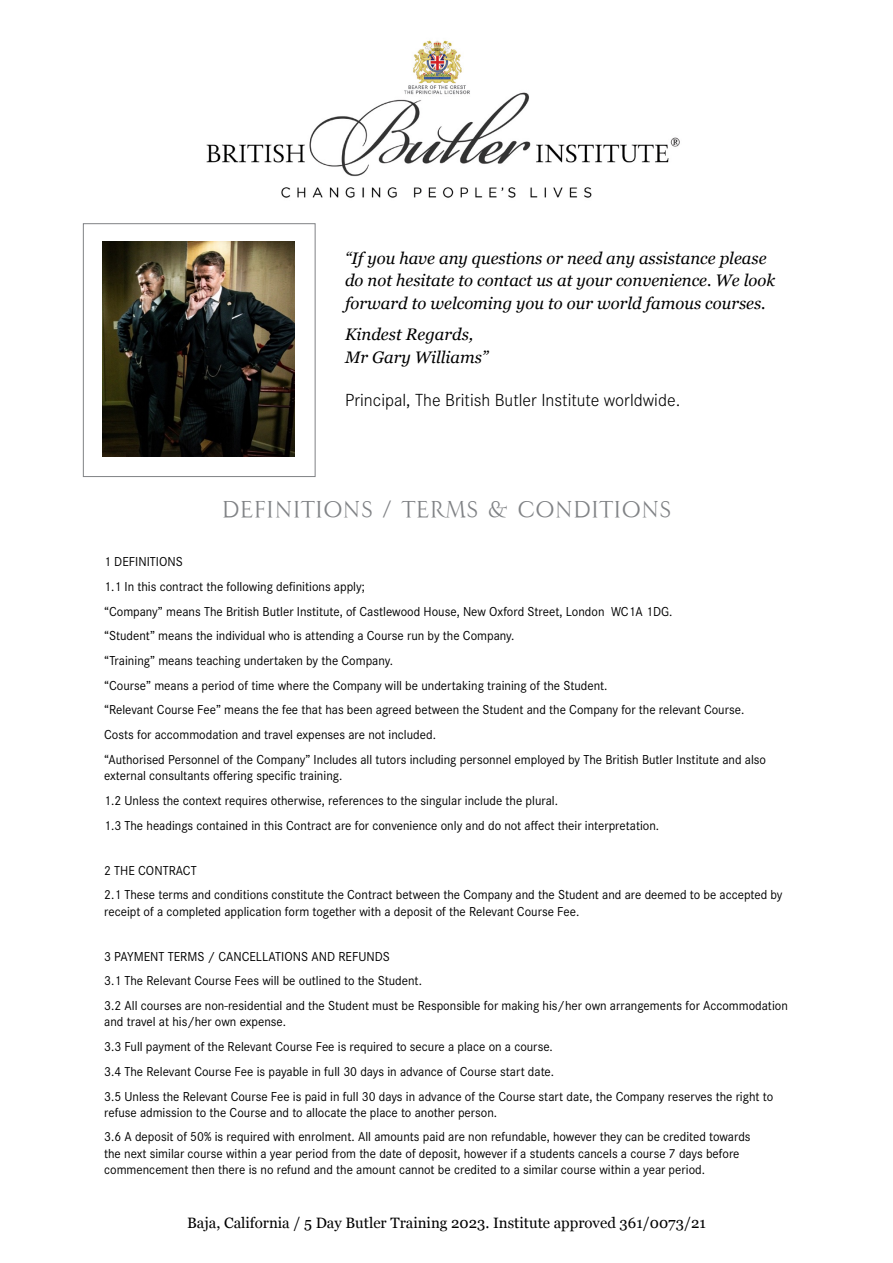
<style>
.page{position:relative;width:893px;height:1263px;background:#fff}
.page>*{position:absolute;margin:0;border:0;box-sizing:border-box;transform-origin:0 0}
.t1{font:28.5px "Minerva Antiqua W00";color:#808285;scale:.96 1}
.t2{font:300 18.15px "Corporate S";color:#000}
.t3{font:italic 16.65px/22.8px "Georgia";color:#000}
.t4{font:15px "Georgia";color:#000}
.t5{font:13.5px/24.8px "Corporate S";color:#000;scale:.96 1}
</style>
<div class="page">
<img style="left:206px;top:40px;width:474px;height:189px">
<img style="left:103px;top:241px;width:191px;height:215px">
<div style="left:83px;top:223px;width:232px;height:254px;border:1px solid #808285"></div>
<p class="t3" style="left:345px;top:246px;width:432px">“If you have any questions or need any assistance please do not hesitate to contact us at your convenience. We look forward to welcoming you to our world famous courses.</p>
<p class="t3" style="left:345px;top:322px;width:145px">Kindest Regards,<br>Mr Gary Williams”</p>
<h2 class="t2" style="left:345px;top:388px;width:337px">Principal, The British Butler Institute worldwide.</h2>
<h1 class="t1" style="left:222px;top:494px;width:470px">DEFINITIONS / TERMS &amp; CONDITIONS</h1>
<p class="t5" style="left:104px;top:549px;width:691px">1 DEFINITIONS<br>1.1 In this contract the following definitions apply;<br>“Company” means The British Butler Institute, of Castlewood House, New Oxford Street, London WC1A 1DG.<br>“Student” means the individual who is attending a Course run by the Company.<br>“Training” means teaching undertaken by the Company.<br>“Course” means a period of time where the Company will be undertaking training of the Student.<br>“Relevant Course Fee” means the fee that has been agreed between the Student and the Company for the relevant Course.<br>Costs for accommodation and travel expenses are not included.<br>“Authorised Personnel of the Company” Includes all tutors including personnel employed by The British Butler Institute and also</p>
<p class="t5" style="left:104px;top:763px;width:580px">external consultants offering specific training.<br>1.2 Unless the context requires otherwise, references to the singular include the plural.<br>1.3 The headings contained in this Contract are for convenience only and do not affect their interpretation.</p>
<p class="t5" style="left:104px;top:857px;width:708px">2 THE CONTRACT<br>2.1 These terms and conditions constitute the Contract between the Company and the Student and are deemed to be accepted by</p>
<p class="t5" style="left:104px;top:898px;width:496px">receipt of a completed application form together with a deposit of the Relevant Course Fee.</p>
<p class="t5" style="left:104px;top:943px;width:714px">3 PAYMENT TERMS / CANCELLATIONS AND REFUNDS<br>3.1 The Relevant Course Fees will be outlined to the Student.<br>3.2 All courses are non-residential and the Student must be Responsible for making his/her own arrangements for Accommodation</p>
<p class="t5" style="left:104px;top:1009px;width:698px">and travel at his/her own expense.<br>3.3 Full payment of the Relevant Course Fee is required to secure a place on a course.<br>3.4 The Relevant Course Fee is payable in full 30 days in advance of Course start date.<br>3.5 Unless the Relevant Course Fee is paid in full 30 days in advance of the Course start date, the Company reserves the right to</p>
<p class="t5" style="left:104px;top:1099px;width:675px">refuse admission to the Course and to allocate the place to another person.<br>3.6 A deposit of 50% is required with enrolment. All amounts paid are non refundable, however they can be credited towards</p>
<p class="t5" style="left:104px;top:1144px;width:663px;line-height:16.2px">the next similar course within a year period from the date of deposit, however if a students cancels a course 7 days before commencement then there is no refund and the amount cannot be credited to a similar course within a year period.</p>
<p class="t4" style="left:187px;top:1211px;width:520px">Baja, California / 5 Day Butler Training 2023. Institute approved 361/0073/21</p>
</div>
